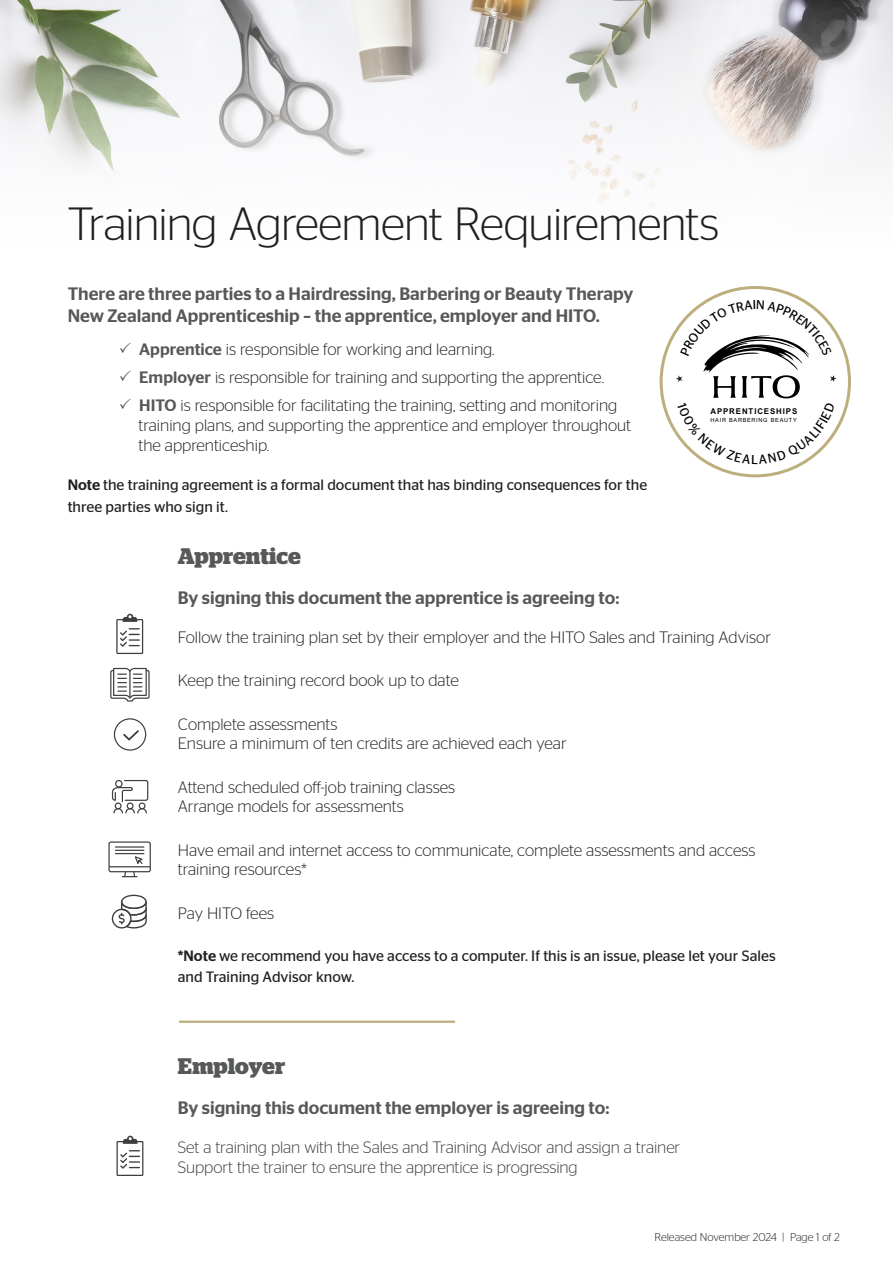
<style>
.page{position:relative;width:893px;height:1263px;background:#fff}
.page>*{position:absolute;margin:0;border:0;box-sizing:border-box;transform-origin:0 0}
.H11{font:300 46.5px "Stag Sans";letter-spacing:-.02em;color:#231f20}
.t1{font:700 22.5px "Stag";color:#57585a}
.t2{font:500 18px/21.6px "Stag Sans";color:#57585a}
.t3{font:300 16.5px/19.8px "Stag Sans";color:#231f20}
.t4{font:300 16.5px/19.8px "Stag Sans";letter-spacing:-.01em;color:#3e3e3f}
.t5{font:15px/21.6px "Stag Sans";color:#231f20}
.t6{font:300 11.25px "Stag Sans";color:#231f20}
.t7{font:700 7.95px "Arial";letter-spacing:.115em;color:#000}
.t8{font:5.7px "Arial";letter-spacing:.12em;color:#000}
.t9{font:4.8px "Stag Sans";color:#231f20}
.s1{font-weight:500;color:#57585a}
.s2{font-weight:500}
</style>
<div class="page">
<img style="left:0;top:0;width:893px;height:209px">
<hr style="left:179px;top:1020px;width:276px;height:3px;background:#bdae7e">
<svg style="left:110px;top:667px;width:40px;height:35px"></svg>
<div style="left:114px;top:718px;width:32px;height:33px;border:1px solid #3e3e3f;border-radius:50%"></div>
<svg style="left:123px;top:730px;width:16px;height:11px"></svg>
<svg style="left:111px;top:780px;width:38px;height:34px"></svg>
<hr style="left:109px;top:866px;width:41px;height:1px;background:#3e3e3f">
<div style="left:108px;top:841px;width:43px;height:31px;border:1px solid #3e3e3f;border-radius:2px"></div>
<hr style="left:115px;top:846px;width:29px;height:2px;background:#3e3e3f">
<svg style="left:115px;top:850px;width:30px;height:28px"></svg>
<div style="left:116px;top:619px;width:27px;height:35px;border:1px solid #3e3e3f"></div>
<svg style="left:123px;top:614px;width:14px;height:8px"></svg>
<svg style="left:120px;top:628px;width:20px;height:19px"></svg>
<div style="left:117px;top:1141px;width:26px;height:35px;border:1px solid #3e3e3f"></div>
<svg style="left:123px;top:1136px;width:14px;height:8px"></svg>
<svg style="left:120px;top:1150px;width:20px;height:19px"></svg>
<svg style="left:112px;top:894px;width:35px;height:34px"></svg>
<svg style="left:676px;top:300px;width:161px;height:164px"></svg>
<p class="H11" style="left:68px;top:198px;width:653px">Training Agreement Requirements</p>
<p class="t2" style="left:68px;top:283px;width:567px">There are three parties to a Hairdressing, Barbering or Beauty Therapy<br>New Zealand Apprenticeship – the apprentice, employer and HITO.</p>
<p class="t3" style="left:139px;top:339px;width:357px"><span class="s1">Apprentice</span> is responsible for working and learning.</p>
<p class="t3" style="left:139px;top:367px;width:466px"><span class="s1">Employer</span> is responsible for training and supporting the apprentice.</p>
<p class="t3" style="left:139px;top:395px;width:494px"><span class="s1">HITO</span> is responsible for facilitating the training, setting and monitoring training plans, and supporting the apprentice and employer throughout the apprenticeship.</p>
<p class="t5" style="left:68px;top:474px;width:581px"><span class="s2">Note</span> the training agreement is a formal document that has binding consequences for the three parties who sign it.</p>
<p class="t9" style="left:274px;top:308px;width:4px">x</p>
<p class="t9" style="left:163px;top:405px;width:17px">FINALS</p>
<h3 class="t1" style="left:178px;top:543px;width:125px">Apprentice</h3>
<p class="t2" style="left:178px;top:587px;width:443px">By signing this document the apprentice is agreeing to:</p>
<p class="t7" style="left:711px;top:405px;width:88px">APPRENTICESHIPS</p>
<p class="t8" style="left:710px;top:416px;width:88px">HAIR BARBERING BEAUTY</p>
<p class="t3" style="left:178px;top:627px;width:595px">Follow the training plan set by their employer and the HITO Sales and Training Advisor</p>
<p class="t3" style="left:178px;top:670px;width:283px">Keep the training record book up to date</p>
<p class="t3" style="left:178px;top:714px;width:390px">Complete assessments<br>Ensure a minimum of ten credits are achieved each year</p>
<p class="t3" style="left:178px;top:777px;width:279px">Attend scheduled off-job training classes<br>Arrange models for assessments</p>
<p class="t3" style="left:178px;top:840px;width:579px">Have email and internet access to communicate, complete assessments and access training resources*</p>
<p class="t3" style="left:178px;top:903px;width:98px">Pay HITO fees</p>
<p class="t5" style="left:178px;top:945px;width:599px"><span class="s2">*Note</span> we recommend you have access to a computer. If this is an issue, please let your Sales and Training Advisor know.</p>
<h3 class="t1" style="left:178px;top:1053px;width:109px">Employer</h3>
<p class="t2" style="left:178px;top:1097px;width:433px">By signing this document the employer is agreeing to:</p>
<p class="t4" style="left:178px;top:1137px;width:504px">Set a training plan with the Sales and Training Advisor and assign a trainer<br>Support the trainer to ensure the apprentice is progressing</p>
<p class="t6" style="left:654px;top:1230px;width:187px">Released November 2024 | Page 1 of 2</p>
</div>
